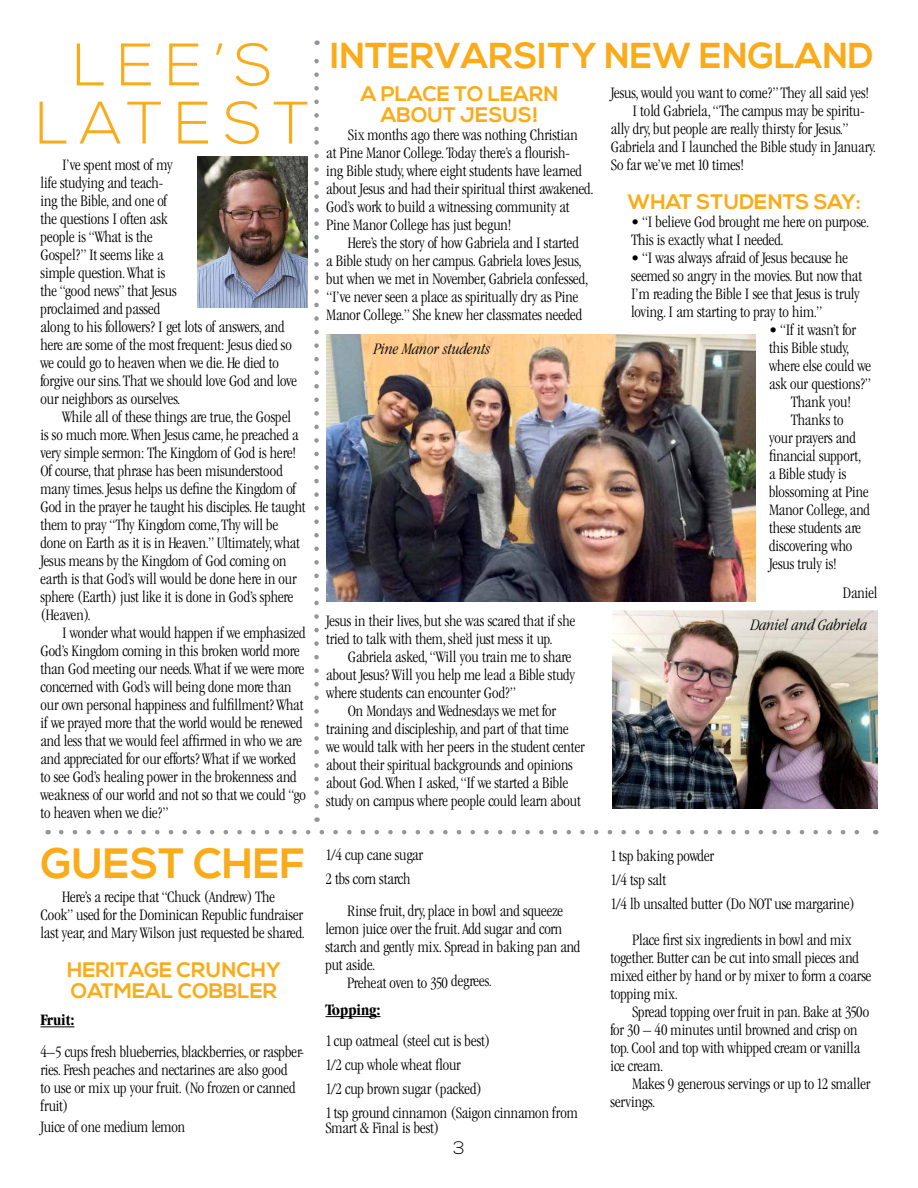
<style>
.page{position:relative;width:918px;height:1188px;background:#fff}
.page>*{position:absolute;margin:0;border:0;box-sizing:border-box;transform-origin:0 0}
.t1{font:300 59.85px/58.2px "Nexa";letter-spacing:.19em;color:#faab19;text-align:center}
.t2{font:700 42.3px "Nexa";color:#faab19}
.t3{font:700 36px "Nexa";color:#faab19}
.t4{font:700 21px/21px "Nexa";color:#faab19;text-align:center}
.t5{font:300 18px "Nexa";color:#000}
.t6{font:300 condensed 16.5px/18px "Garamond";color:#000}
.t7{font:italic 300 condensed 16.5px "Garamond";color:#000}
.t8{font:700 condensed 16.5px "Garamond";letter-spacing:-.005em;color:#000}
</style>
<div class="page">
<img style="left:612px;top:610px;width:266px;height:199px">
<img style="left:198px;top:156px;width:110px;height:152px">
<svg style="left:314px;top:41px;width:5px;height:765px"></svg>
<img style="left:326px;top:334px;width:430px;height:268px">
<hr style="left:40px;top:1026px;width:35px;height:1px;background:#000">
<hr style="left:326px;top:1016px;width:55px;height:1px;background:#000">
<svg style="left:61px;top:830px;width:798px;height:4px"></svg>
<h1 class="t1" style="left:36px;top:38px;width:275px">LEE’S<br>LATEST</h1>
<p class="t6" style="left:41px;top:155px;width:258px;text-indent:22px">I’ve spent most of my<br>life studying and teach-<br>ing the Bible, and one of<br>the questions I often ask<br>people is “What is the<br>Gospel?” It seems like a<br>simple question. What is<br>the “good news” that Jesus<br>proclaimed and passed<br>along to his followers? I get lots of answers, and here are some of the most frequent: Jesus died so we could go to heaven when we die. He died to forgive our sins. That we should love God and love our neighbors as ourselves.</p>
<p class="t6" style="left:41px;top:407px;width:266px;text-indent:22px">While all of these things are true, the Gospel<br>is so much more. When Jesus came, he preached a very simple sermon: The Kingdom of God is here!<br>Of course, that phrase has been misunderstood many times. Jesus helps us define the Kingdom of God in the prayer he taught his disciples. He taught them to pray “Thy Kingdom come, Thy will be done on Earth as it is in Heaven.” Ultimately, what Jesus means by the Kingdom of God coming on earth is that God’s will would be done here in our sphere (Earth) just like it is done in God’s sphere (Heaven).</p>
<p class="t6" style="left:41px;top:623px;width:267px;text-indent:22px">I wonder what would happen if we emphasized God’s Kingdom coming in this broken world more than God meeting our needs. What if we were more concerned with God’s will being done more than our own personal happiness and fulfillment? What if we prayed more that the world would be renewed and less that we would feel affirmed in who we are and appreciated for our efforts? What if we worked to see God’s healing power in the brokenness and weakness of our world and not so that we could “go to heaven when we die?”</p>
<h2 class="t2" style="left:41px;top:839px;width:30px">GUEST</h2>
<h2 class="t2" style="left:193px;top:839px;width:29px">CHE</h2>
<h2 class="t2" style="left:280px;top:839px;width:27px">F</h2>
<p class="t6" style="left:41px;top:888px;width:266px;text-align:center">Here’s a recipe that “Chuck (Andrew) The<br>Cook” used for the Dominican Republic fundraiser last year, and Mary Wilson just requested be shared.</p>
<p class="t4" style="left:67px;top:960px;width:215px;text-align:left">HERITAGE CRUNCHY<br>OATMEAL COBBLER</p>
<p class="t8" style="left:40px;top:1011px;width:36px">Fruit:</p>
<p class="t6" style="left:40px;top:1043px;width:265px">4–5 cups fresh blueberries, blackberries, or raspber&shy;ries. Fresh peaches and nectarines are also good<br>to use or mix up your fruit. (No frozen or canned fruit)</p>
<p class="t6" style="left:40px;top:1118px;width:146px">Juice of one medium lemon</p>
<h3 class="t3" style="left:330px;top:34px;width:24px">INTERVARSITY</h3>
<h3 class="t3" style="left:604px;top:34px;width:30px">NEW</h3>
<h3 class="t3" style="left:699px;top:34px;width:26px">ENGLAND</h3>
<p class="t4" style="left:361px;top:84px;width:199px">A PLACE TO LEARN<br>ABOUT JESUS!</p>
<p class="t6" style="left:326px;top:126px;width:269px;text-indent:22px">Six months ago there was nothing Christian<br>at Pine Manor College. Today there’s a flourish-<br>ing Bible study, where eight students have learned about Jesus and had their spiritual thirst awakened.<br>God’s work to build a witnessing community at Pine Manor College has just begun!</p>
<p class="t6" style="left:326px;top:234px;width:264px;text-indent:22px">Here’s the story of how Gabriela and I started a Bible study on her campus. Gabriela loves Jesus, but when we met in November, Gabriela confessed, “I’ve never seen a place as spiritually dry as Pine Manor College.” She knew her classmates needed</p>
<p class="t7" style="left:374px;top:340px;width:118px">Pine Manor students</p>
<p class="t6" style="left:326px;top:612px;width:251px">Jesus in their lives, but she was scared that if she tried to talk with them, she’d just mess it up.</p>
<p class="t6" style="left:326px;top:648px;width:250px;text-indent:22px">Gabriela asked, “Will you train me to share about Jesus? Will you help me lead a Bible study where students can encounter God?”</p>
<p class="t6" style="left:326px;top:702px;width:260px;text-indent:22px">On Mondays and Wednesdays we met for training and discipleship, and part of that time we would talk with her peers in the student center about their spiritual backgrounds and opinions about God. When I asked, “If we started a Bible study on campus where people could learn about</p>
<p class="t6" style="left:326px;top:843px;width:99px;line-height:24px">1/4 cup cane sugar<br>2 tbs corn starch</p>
<p class="t6" style="left:347px;top:902px;width:217px">Rinse fruit, dry, place in bowl and squeeze</p>
<p class="t6" style="left:326px;top:920px;width:238px">lemon juice over the fruit. Add sugar and corn</p>
<p class="t6" style="left:326px;top:938px;width:256px">starch and gently mix. Spread in baking pan and</p>
<p class="t6" style="left:326px;top:956px;width:51px">put aside.</p>
<p class="t6" style="left:347px;top:974px;width:146px">Preheat oven to 350 degrees.</p>
<p class="t8" style="left:326px;top:1000px;width:57px">Topping:</p>
<p class="t6" style="left:326px;top:1029px;width:254px;line-height:24px">1 cup oatmeal (steel cut is best)<br>1/2 cup whole wheat flour<br>1/2 cup brown sugar (packed)<br>1 tsp ground cinnamon (Saigon cinnamon from</p>
<p class="t6" style="left:326px;top:1119px;width:115px">Smart &amp; Final is best)</p>
<p class="t5" style="left:453px;top:1137px;width:13px">3</p>
<p class="t6" style="left:611px;top:84px;width:260px">Jesus, would you want to come?” They all said yes!</p>
<p class="t6" style="left:632px;top:102px;width:234px">I told Gabriela, “The campus may be spiritu-</p>
<p class="t6" style="left:611px;top:120px;width:239px">ally dry, but people are really thirsty for Jesus.”</p>
<p class="t6" style="left:611px;top:138px;width:267px">Gabriela and I launched the Bible study in January.</p>
<p class="t6" style="left:611px;top:156px;width:135px">So far we’ve met 10 times!</p>
<p class="t4" style="left:628px;top:192px;width:235px">WHAT STUDENTS SAY:</p>
<p class="t6" style="left:631px;top:213px;width:240px">• “I believe God brought me here on purpose.<br>This is exactly what I needed.</p>
<p class="t6" style="left:631px;top:249px;width:232px">• “I was always afraid of Jesus because he seemed so angry in the movies. But now that I’m reading the Bible I see that Jesus is truly loving. I am starting to pray to him.”</p>
<p class="t6" style="left:769px;top:321px;width:88px">• “If it wasn’t for</p>
<p class="t6" style="left:769px;top:339px;width:82px">this Bible study,</p>
<p class="t6" style="left:769px;top:357px;width:103px">where else could we</p>
<p class="t6" style="left:769px;top:375px;width:104px">ask our questions?”</p>
<p class="t6" style="left:791px;top:393px;width:62px">Thank you!</p>
<p class="t6" style="left:791px;top:411px;width:54px">Thanks to</p>
<p class="t6" style="left:769px;top:429px;width:88px">your prayers and</p>
<p class="t6" style="left:769px;top:447px;width:93px">financial support,</p>
<p class="t6" style="left:769px;top:465px;width:79px">a Bible study is</p>
<p class="t6" style="left:769px;top:483px;width:101px">blossoming at Pine</p>
<p class="t6" style="left:769px;top:501px;width:102px">Manor College, and</p>
<p class="t6" style="left:769px;top:519px;width:93px">these students are</p>
<p class="t6" style="left:769px;top:537px;width:85px">discovering who</p>
<p class="t6" style="left:769px;top:555px;width:69px">Jesus truly is!</p>
<p class="t6" style="left:843px;top:583px;width:36px">Daniel</p>
<p class="t7" style="left:751px;top:616px;width:118px">Daniel and Gabriela</p>
<p class="t6" style="left:611px;top:843px;width:246px;line-height:24px">1 tsp baking powder<br>1/4 tsp salt<br>1/4 lb unsalted butter (Do NOT use margarine)</p>
<p class="t6" style="left:611px;top:930px;width:262px;text-indent:22px">Place first six ingredients in bowl and mix together. Butter can be cut into small pieces and mixed either by hand or by mixer to form a coarse topping mix.</p>
<p class="t6" style="left:611px;top:1002px;width:260px;text-indent:22px">Spread topping over fruit in pan. Bake at 350o for 30 – 40 minutes until browned and crisp on top. Cool and top with whipped cream or vanilla ice cream.</p>
<p class="t6" style="left:611px;top:1074px;width:262px;text-indent:22px">Makes 9 generous servings or up to 12 smaller servings.</p>
</div>
